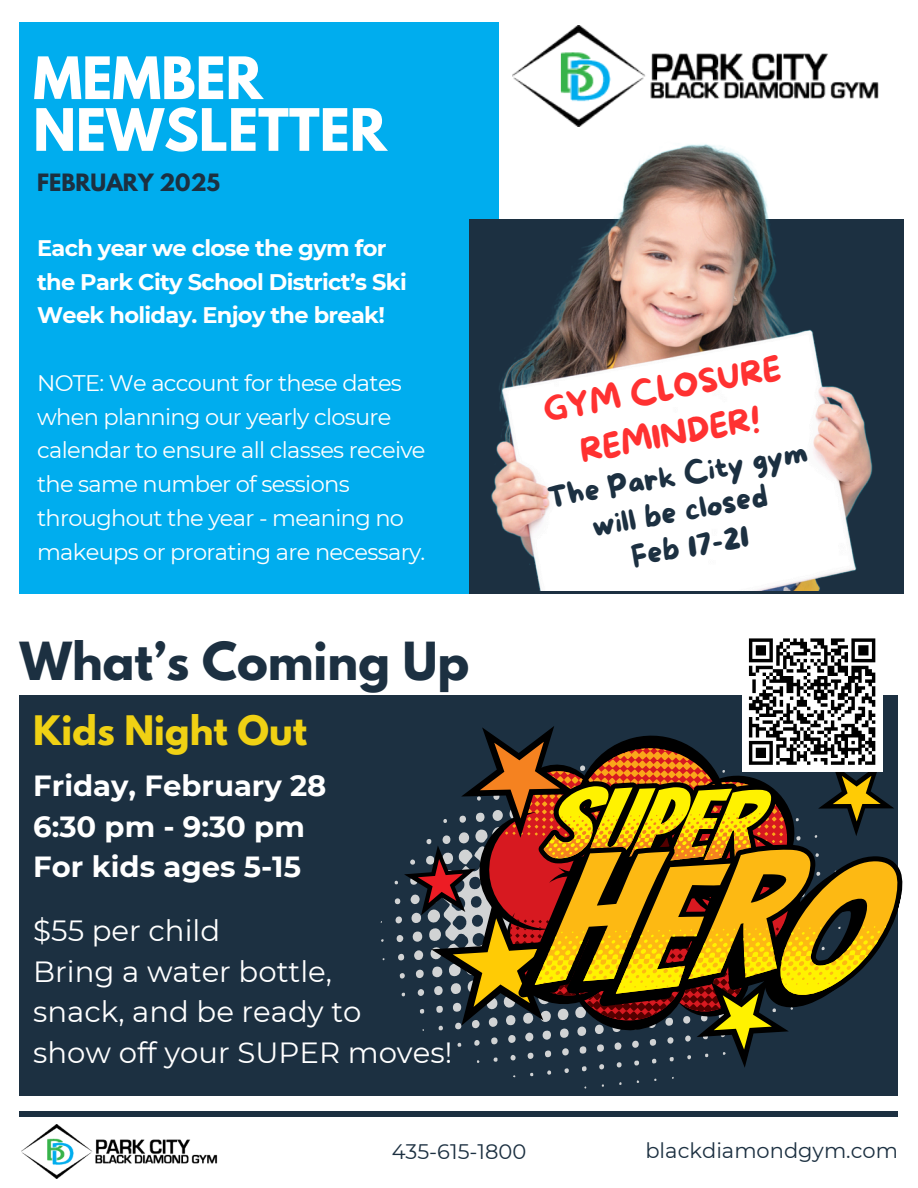
<style>
.page{position:relative;width:918px;height:1188px;background:#fff}
.page>*{position:absolute;margin:0;border:0;box-sizing:border-box;transform-origin:0 0}
.t1{font:700 51.75px/51.8px "League Spartan";color:#fff}
.t2{font:700 46.5px "League Spartan";color:#1c3041}
.t3{font:700 36px "League Spartan";color:#f0d114}
.t4{font:33px/46.2px "More Sugar";color:#ff3131;text-align:center}
.t5{font:30px/36px "More Sugar";color:#1c3041;text-align:center}
.t6{font:29.1px/40.5px "Montserrat";color:#fff}
.t7{font:700 29.1px/40.5px "Montserrat";color:#fff}
.t8{font:22.5px/33.8px "Montserrat";letter-spacing:-.03em;color:#fff}
.t9{font:700 22.5px/33.8px "Montserrat";letter-spacing:-.03em;color:#fff}
.t10{font:700 21.15px "League Spartan";color:#1c3041}
.t11{font:21px "Montserrat";color:#1c3041}
</style>
<div class="page">
<div style="left:20px;top:23px;width:479px;height:571px;background:#00adee"></div>
<div style="left:20px;top:695px;width:878px;height:401px;background:#1c3041"></div>
<div style="left:20px;top:1111px;width:878px;height:6px;background:#1c3041"></div>
<img style="left:512px;top:26px;width:367px;height:101px">
<img style="left:21px;top:1124px;width:197px;height:54px">
<img style="left:469px;top:144px;width:435px;height:447px">
<svg style="left:396px;top:638px;width:507px;height:438px"></svg>
<h6 class="t1" style="left:33px;top:59px;width:355px">MEMBER<br>NEWSLETTER</h6>
<p class="t10" style="left:37px;top:172px;width:185px">FEBRUARY 2025</p>
<p class="t9" style="left:37px;top:231px;width:351px">Each year we close the gym for</p>
<p class="t9" style="left:37px;top:265px;width:371px">the Park City School District’s Ski<br>Week holiday. Enjoy the break!</p>
<p class="t8" style="left:37px;top:366px;width:390px">NOTE: We account for these dates when planning our yearly closure calendar to ensure all classes receive the same number of sessions throughout the year - meaning no makeups or prorating are necessary.</p>
<h5 class="t2" style="left:20px;top:638px;width:451px">What’s Coming Up</h5>
<h1 class="t3" style="left:33px;top:713px;width:275px">Kids Night Out</h1>
<p class="t7" style="left:33px;top:766px;width:295px">Friday, February 28<br>6:30 pm - 9:30 pm<br>For kids ages 5-15</p>
<p class="t6" style="left:33px;top:911px;width:421px">$55 per child<br>Bring a water bottle,<br>snack, and be ready to<br>show off your SUPER moves!</p>
<h3 class="t4" style="left:540px;top:389px;width:242px;rotate:-10deg">GYM CLOSURE<br>REMINDER!</h3>
<h3 class="t5" style="left:545px;top:482px;width:265px;rotate:-10deg">The Park City gym will be closed<br>Feb 17-21</h3>
<h2 class="t11" style="left:392px;top:1138px;width:136px">435-615-1800</h2>
<p class="t11" style="left:645px;top:1138px;width:254px">blackdiamondgym.com</p>
</div>
